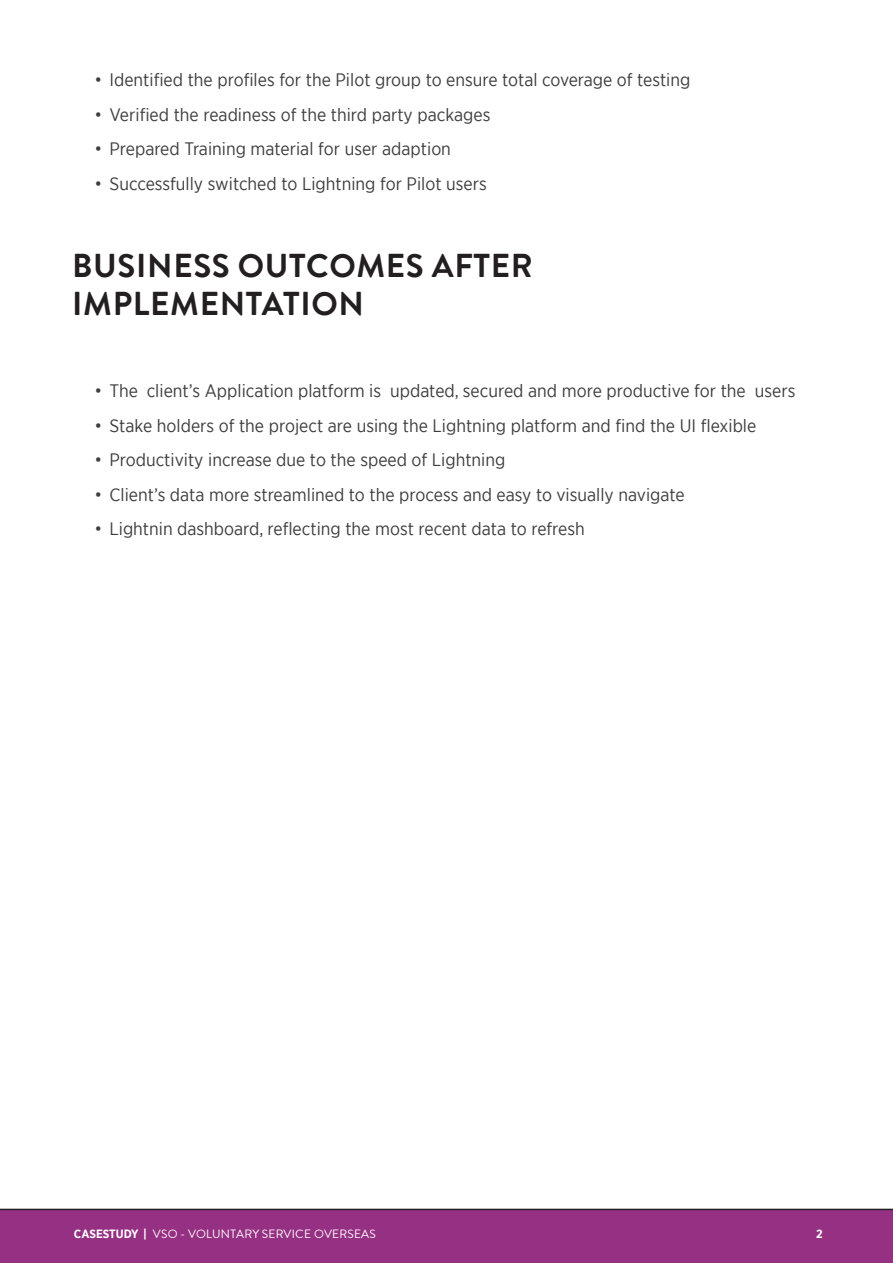
<style>
.page{position:relative;width:893px;height:1263px;background:#fff}
.page>*{position:absolute;margin:0;border:0;box-sizing:border-box;transform-origin:0 0}
.cs_section_title{font:700 33px/37.5px "Brandon Grotesque";letter-spacing:.02em;color:#231f20}
.t1{font:18px "Gotham Narrow";color:#3e3e3f}
.t2{font:12px "Brandon Text";letter-spacing:.02em;color:#fff}
.number{font:700 12px "Gotham Narrow";color:#fff}
.s1{font-family:"Gotham Narrow";font-weight:700}
</style>
<div class="page">
<div style="left:0;top:1209px;width:893px;height:54px;background:#963083"></div>
<p class="t1" style="left:94px;top:69px;width:597px">• Identified the profiles for the Pilot group to ensure total coverage of testing</p>
<p class="t1" style="left:94px;top:103px;width:397px">• Verified the readiness of the third party packages</p>
<p class="t1" style="left:94px;top:138px;width:358px">• Prepared Training material for user adaption</p>
<p class="t1" style="left:94px;top:172px;width:394px">• Successfully switched to Lightning for Pilot users</p>
<p class="cs_section_title" style="left:72px;top:247px;width:462px">BUSINESS OUTCOMES AFTER<br>IMPLEMENTATION</p>
<p class="t1" style="left:94px;top:380px;width:702px">• The client’s Application platform is updated, secured and more productive for the users</p>
<p class="t1" style="left:94px;top:414px;width:663px">• Stake holders of the project are using the Lightning platform and find the UI flexible</p>
<p class="t1" style="left:94px;top:449px;width:412px">• Productivity increase due to the speed of Lightning</p>
<p class="t1" style="left:94px;top:483px;width:592px">• Client’s data more streamlined to the process and easy to visually navigate</p>
<p class="t1" style="left:94px;top:518px;width:492px">• Lightnin dashboard, reflecting the most recent data to refresh</p>
<p class="t2" style="left:74px;top:1226px;width:303px"><span class="s1">CASESTUDY |</span> VSO - VOLUNTARY SERVICE OVERSEAS</p>
<p class="number" style="left:816px;top:1226px;width:8px">2</p>
</div>
